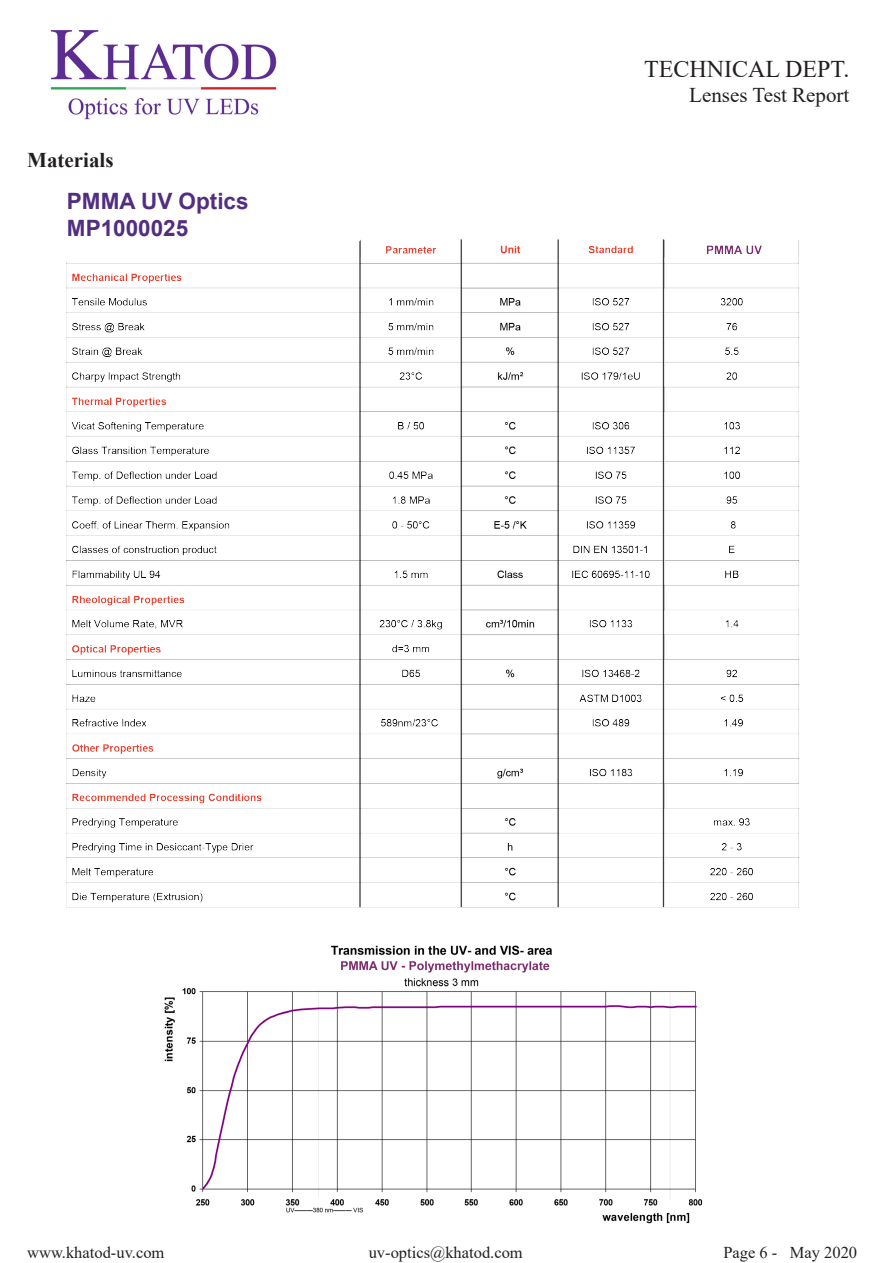
<style>
.page{position:relative;width:893px;height:1263px;background:#fff}
.page>*{position:absolute;margin:0;border:0;box-sizing:border-box;transform-origin:0 0}
.t1{font:24px "Times New Roman";color:#231f20}
.t2{font:700 22.5px/27px "Arial";color:#522e81}
.t3{font:21px "Times New Roman";color:#231f20}
.t4{font:700 21px "Times New Roman";color:#231f20}
.t5{font:16.5px "Times New Roman";color:#231f20}
</style>
<div class="page">
<img style="left:50px;top:30px;width:227px;height:90px">
<img style="left:66px;top:239px;width:733px;height:669px">
<img style="left:164px;top:945px;width:539px;height:279px">
<hr style="left:663px;top:239px;width:1px;height:668px;background:#231f20">
<hr style="left:558px;top:239px;width:1px;height:668px;background:#231f20">
<hr style="left:461px;top:239px;width:1px;height:668px;background:#231f20">
<hr style="left:360px;top:241px;width:1px;height:666px;background:#231f20">
<p class="t4" style="left:27px;top:145px;width:88px">Materials</p>
<p class="t2" style="left:67px;top:188px;width:183px">PMMA UV Optics<br>MP1000025</p>
<h1 class="t1" style="left:644px;top:52px;width:207px">TECHNICAL DEPT.</h1>
<p class="t3" style="left:689px;top:81px;width:162px">Lenses Test Report</p>
<p class="t5" style="left:27px;top:1241px;width:139px">www.khatod-uv.com</p>
<p class="t5" style="left:369px;top:1241px;width:156px">uv-optics@khatod.com</p>
<p class="t5" style="left:723px;top:1241px;width:135px">Page 6 - May 2020</p>
</div>
